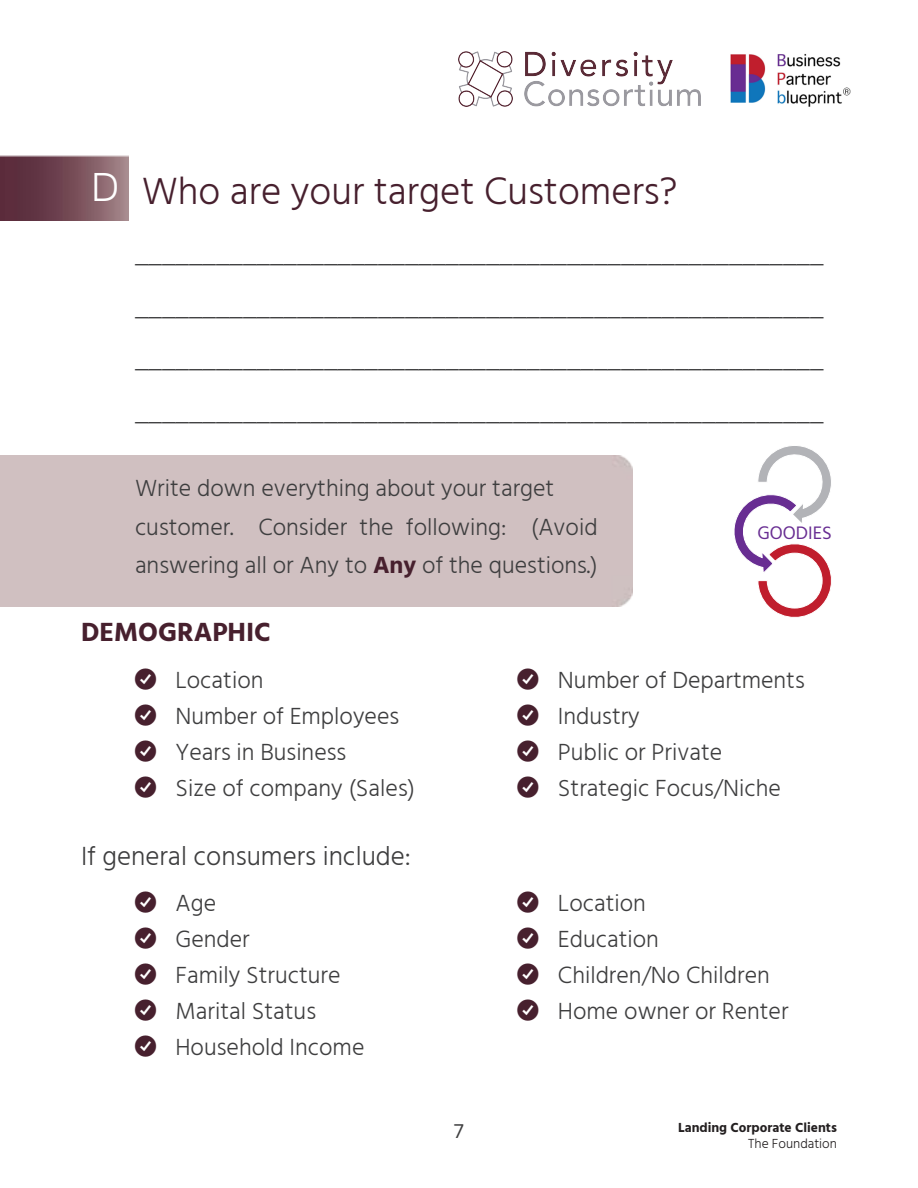
<style>
.page{position:relative;width:918px;height:1188px;background:#fff}
.page>*{position:absolute;margin:0;border:0;box-sizing:border-box;transform-origin:0 0}
.Question{font:300 39px "Hind";color:#47202e}
.t1{font:300 39px "Helvetica Neue";color:#fff}
.Answer{font:27px "Myriad Pro";color:#3e3e3f}
.Normal_after_break{font:300 27px "Hind";color:#3e3e3f}
.Title_2{font:700 27px "Hind";color:#47202e}
.t2{font:300 24px/36px "Hind";color:#3e3e3f}
.t3{font:21px "Hind";color:#3e3e3f}
.t4{font:18.6px "Hind";color:#682d92}
.t5{font:700 13.5px "Hind";color:#231f20}
.t6{font:300 13.5px "Hind";color:#231f20}
.s1{color:#fff}
.s2{font-weight:700;color:#47202e}
</style>
<div class="page">
<img style="left:730px;top:53px;width:121px;height:54px">
<svg style="left:734px;top:446px;width:98px;height:172px"></svg>
<img style="left:459px;top:52px;width:242px;height:54px">
<img style="left:0;top:156px;width:128px;height:64px">
<h1 class="t1" style="left:92px;top:156px;width:28px">D</h1>
<p class="Question" style="left:81px;top:166px;width:598px"><span class="s1">D.</span> Who are your target Customers?</p>
<p class="Answer" style="left:135px;top:237px;width:690px">___________________________________________________</p>
<p class="Answer" style="left:135px;top:289px;width:690px">___________________________________________________</p>
<p class="Answer" style="left:135px;top:342px;width:690px">___________________________________________________</p>
<p class="Answer" style="left:135px;top:394px;width:690px">___________________________________________________</p>
<p class="t2" style="left:135px;top:471px;width:464px;line-height:38.1px">Write down everything about your target customer. Consider the following: (Avoid answering all or Any to <span class="s2">Any</span> of the questions.)</p>
<p class="t4" style="left:757px;top:520px;width:76px">GOODIES</p>
<p class="Title_2" style="left:81px;top:616px;width:191px">DEMOGRAPHIC</p>
<p class="t2" style="left:175px;top:663px;width:241px">Location<br>Number of Employees<br>Years in Business<br>Size of company (Sales)</p>
<p class="Normal_after_break" style="left:81px;top:838px;width:331px">If general consumers include:</p>
<p class="t2" style="left:175px;top:887px;width:190px">Age<br>Gender<br>Family Structure<br>Marital Status<br>Household Income</p>
<p class="t3" style="left:454px;top:1117px;width:11px">7</p>
<p class="t2" style="left:558px;top:663px;width:248px">Number of Departments<br>Industry<br>Public or Private<br>Strategic Focus/Niche</p>
<p class="t2" style="left:558px;top:887px;width:232px">Location<br>Education<br>Children/No Children<br>Home owner or Renter</p>
<p class="t5" style="left:678px;top:1120px;width:160px">Landing Corporate Clients</p>
<p class="t6" style="left:748px;top:1135px;width:90px">The Foundation</p>
</div>
